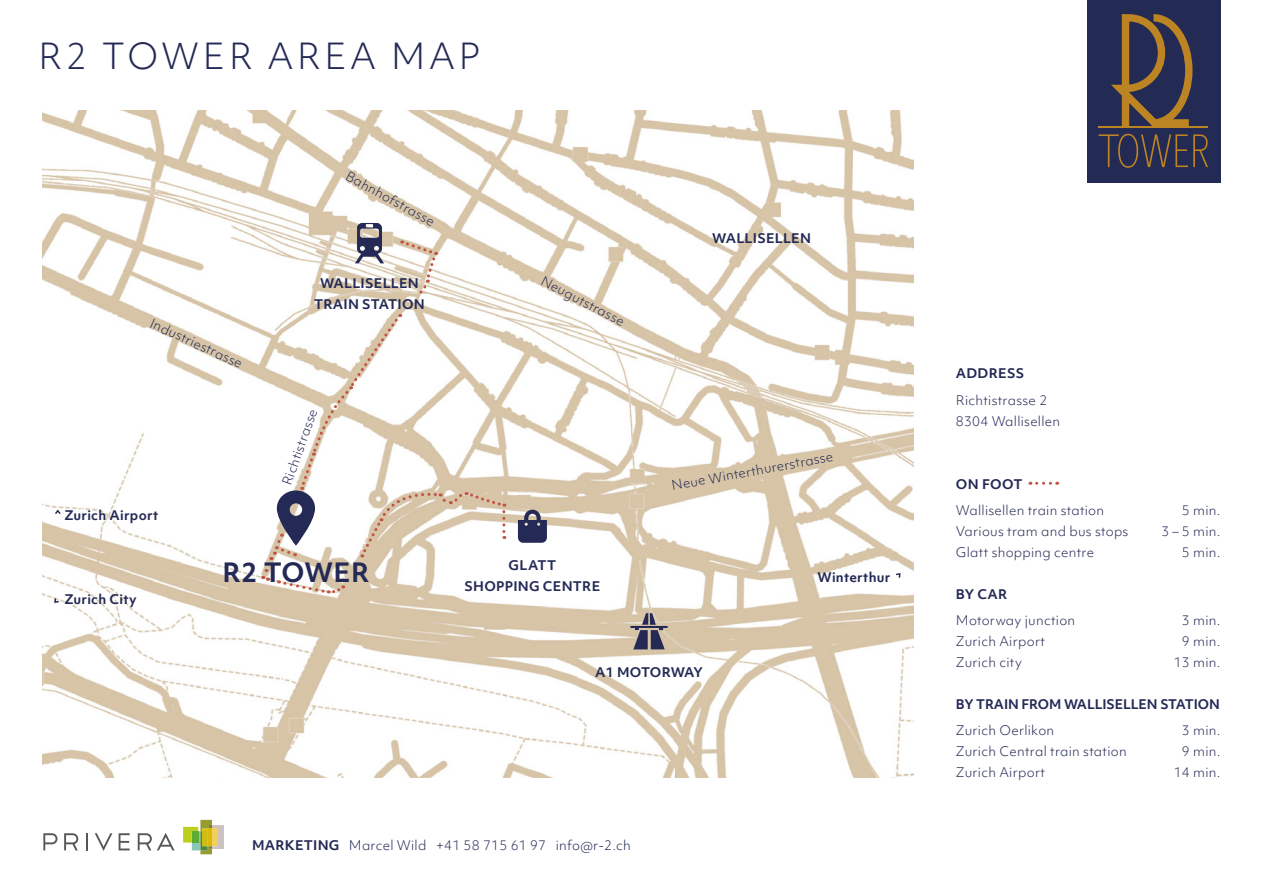
<style>
.page{position:relative;width:1263px;height:893px;background:#fff}
.page>*{position:absolute;margin:0;border:0;box-sizing:border-box;transform-origin:0 0}
.t1{font:300 34.5px "Objektiv Mk 1";letter-spacing:.1em;color:#242a55}
.t2{font:700 25.5px "Objektiv Mk 1";letter-spacing:.02em;color:#242a55}
.t3{font:300 12.75px "Objektiv Mk 1";letter-spacing:.02em;color:#242a55}
.t4{font:700 12.75px "Objektiv Mk 1";letter-spacing:.02em;color:#242a55}
.t5{font:700 12.75px "Objektiv Mk 1";letter-spacing:-.005em;color:#242a55}
.t6{font:700 12.75px "Objektiv Mk 1";letter-spacing:-.015em;color:#242a55}
.s1{font-weight:700}
</style>
<div class="page">
<img style="left:43px;top:111px;width:870px;height:666px">
<div style="left:1087px;top:0;width:133px;height:183px;background:#232a54"></div>
<svg style="left:1111px;top:14px;width:81px;height:112px"></svg>
<hr style="left:1099px;top:126px;width:109px;height:1px;background:#bc8423">
<svg style="left:1099px;top:134px;width:109px;height:34px"></svg>
<svg style="left:183px;top:820px;width:41px;height:34px"></svg>
<hr style="left:209px;top:829px;width:3px;height:17px;background:#d9b80f">
<div style="left:202px;top:831px;width:5px;height:15px;background:#d1bc13"></div>
<svg style="left:43px;top:833px;width:14px;height:17px"></svg>
<svg style="left:64px;top:833px;width:14px;height:17px"></svg>
<svg style="left:86px;top:833px;width:2px;height:17px"></svg>
<svg style="left:95px;top:833px;width:17px;height:18px"></svg>
<svg style="left:119px;top:833px;width:11px;height:17px"></svg>
<svg style="left:138px;top:833px;width:37px;height:17px"></svg>
<svg style="left:1037px;top:482px;width:21px;height:3px"></svg>
<svg style="left:53px;top:508px;width:9px;height:8px"></svg>
<svg style="left:53px;top:597px;width:7px;height:7px"></svg>
<svg style="left:894px;top:572px;width:7px;height:7px"></svg>
<svg style="left:518px;top:510px;width:29px;height:33px"></svg>
<svg style="left:630px;top:613px;width:38px;height:36px"></svg>
<svg style="left:259px;top:569px;width:12px;height:14px"></svg>
<svg style="left:279px;top:580px;width:66px;height:15px"></svg>
<svg style="left:267px;top:223px;width:238px;height:340px"></svg>
<p class="t1" style="left:38px;top:32px;width:444px">R2 TOWER AREA MAP</p>
<p class="t3" style="left:351px;top:168px;width:101px;rotate:28deg">Bahnhofstrasse</p>
<p class="t3" style="left:154px;top:315px;width:102px;rotate:24deg">Industriestrasse</p>
<p class="t4" style="left:64px;top:506px;width:95px">Zurich Airport</p>
<p class="t4" style="left:320px;top:275px;width:100px">WALLISELLEN</p>
<p class="t4" style="left:314px;top:296px;width:112px">TRAIN STATION</p>
<p class="t3" style="left:278px;top:481px;width:82px;rotate:-70deg">Richtistrasse</p>
<p class="t4" style="left:64px;top:590px;width:74px">Zurich City</p>
<p class="t2" style="left:222px;top:554px;width:149px">R2 TOWER</p>
<p class="t3" style="left:546px;top:271px;width:94px;rotate:28deg">Neugutstrasse</p>
<p class="t4" style="left:712px;top:229px;width:100px">WALLISELLEN</p>
<p class="t4" style="left:509px;top:557px;width:49px">GLATT</p>
<p class="t4" style="left:465px;top:578px;width:137px">SHOPPING CENTRE</p>
<p class="t3" style="left:670px;top:476px;width:166px;rotate:-10deg">Neue Winterthurerstrasse</p>
<p class="t4" style="left:817px;top:568px;width:75px">Winterthur</p>
<p class="t6" style="left:595px;top:663px;width:109px">A1 MOTORWAY</p>
<p class="t3" style="left:252px;top:837px;width:380px"><span class="s1">MARKETING</span> Marcel Wild +41 58 715 61 97 info@r-2.ch</p>
<p class="t4" style="left:956px;top:364px;width:70px">ADDRESS</p>
<p class="t3" style="left:956px;top:391px;width:93px">Richtistrasse 2</p>
<p class="t3" style="left:956px;top:412px;width:106px">8304 Wallisellen</p>
<p class="t4" style="left:956px;top:475px;width:68px">ON FOOT</p>
<p class="t3" style="left:956px;top:501px;width:150px">Wallisellen train station</p>
<p class="t3" style="left:1182px;top:501px;width:40px">5 min.</p>
<p class="t3" style="left:956px;top:522px;width:174px">Various tram and bus stops</p>
<p class="t3" style="left:1161px;top:522px;width:60px">3 – 5 min.</p>
<p class="t3" style="left:956px;top:543px;width:140px">Glatt shopping centre</p>
<p class="t3" style="left:1182px;top:543px;width:40px">5 min.</p>
<p class="t4" style="left:956px;top:585px;width:53px">BY CAR</p>
<p class="t3" style="left:956px;top:612px;width:121px">Motorway junction</p>
<p class="t3" style="left:1182px;top:612px;width:40px">3 min.</p>
<p class="t3" style="left:956px;top:633px;width:91px">Zurich Airport</p>
<p class="t3" style="left:1182px;top:633px;width:40px">9 min.</p>
<p class="t3" style="left:956px;top:654px;width:67px">Zurich city</p>
<p class="t3" style="left:1174px;top:654px;width:48px">13 min.</p>
<p class="t5" style="left:956px;top:695px;width:265px">BY TRAIN FROM WALLISELLEN STATION</p>
<p class="t3" style="left:956px;top:722px;width:100px">Zurich Oerlikon</p>
<p class="t3" style="left:1182px;top:722px;width:40px">3 min.</p>
<p class="t3" style="left:956px;top:743px;width:172px">Zurich Central train station</p>
<p class="t3" style="left:1182px;top:743px;width:40px">9 min.</p>
<p class="t3" style="left:956px;top:764px;width:91px">Zurich Airport</p>
<p class="t3" style="left:1174px;top:764px;width:48px">14 min.</p>
</div>
